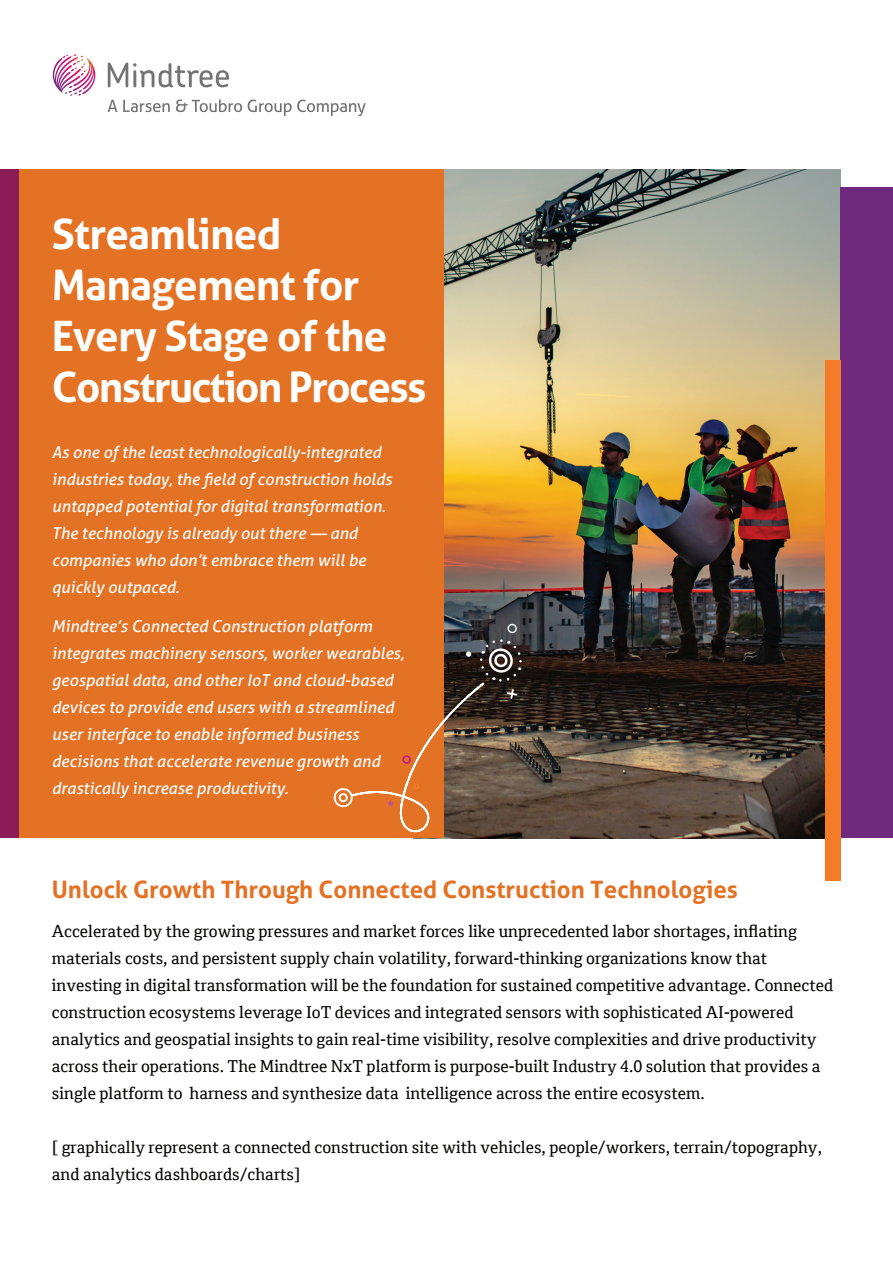
<style>
.page{position:relative;width:893px;height:1263px;background:#fff}
.page>*{position:absolute;margin:0;border:0;box-sizing:border-box;transform-origin:0 0}
.t1{font:700 42px/51px "Aller Typo";letter-spacing:-.02em;color:#fff}
.t2{font:700 24px "Aller Typo";color:#e47225}
.t3{font:16.5px/27px "Cordale";color:#040503}
.t4{font:italic 16.5px/27px "Aller Typo";color:#fff}
</style>
<div class="page">
<img style="left:444px;top:170px;width:397px;height:668px">
<div style="left:0;top:170px;width:444px;height:668px;background:#e47225"></div>
<svg style="left:108px;top:63px;width:121px;height:24px"></svg>
<svg style="left:53px;top:54px;width:39px;height:39px"></svg>
<svg style="left:108px;top:100px;width:9px;height:12px"></svg>
<svg style="left:123px;top:100px;width:47px;height:12px"></svg>
<svg style="left:176px;top:100px;width:66px;height:12px"></svg>
<svg style="left:248px;top:100px;width:118px;height:16px"></svg>
<div style="left:0;top:170px;width:19px;height:668px;background:#8c1c57"></div>
<svg style="left:333px;top:622px;width:189px;height:212px"></svg>
<div style="left:840px;top:187px;width:53px;height:651px;background:#6f2a7d"></div>
<div style="left:826px;top:360px;width:15px;height:520px;background:#f47b28"></div>
<h1 class="t1" style="left:52px;top:208px;width:376px">Streamlined<br>Management for<br>Every Stage of the<br>Construction Process</h1>
<p class="t4" style="left:52px;top:438px;width:342px">As one of the least technologically-integrated industries today, the field of construction holds untapped potential for digital transformation.<br>The technology is already out there ― and companies who don’t embrace them will be quickly outpaced.</p>
<p class="t4" style="left:52px;top:612px;width:354px">Mindtree’s Connected Construction platform integrates machinery sensors, worker wearables, geospatial data, and other IoT and cloud-based devices to provide end users with a streamlined user interface to enable informed business decisions that accelerate revenue growth and drastically increase productivity.</p>
<h2 class="t2" style="left:52px;top:875px;width:688px">Unlock Growth Through Connected Construction Technologies</h2>
<p class="t3" style="left:52px;top:918px;width:783px">Accelerated by the growing pressures and market forces like unprecedented labor shortages, inflating materials costs, and persistent supply chain volatility, forward-thinking organizations know that investing in digital transformation will be the foundation for sustained competitive advantage. Connected construction ecosystems leverage IoT devices and integrated sensors with sophisticated AI-powered analytics and geospatial insights to gain real-time visibility, resolve complexities and drive productivity across their operations. The Mindtree NxT platform is purpose-built Industry 4.0 solution that provides a single platform to harness and synthesize data intelligence across the entire ecosystem.</p>
<p class="t3" style="left:52px;top:1134px;width:772px">[ graphically represent a connected construction site with vehicles, people/workers, terrain/topography, and analytics dashboards/charts]</p>
</div>
